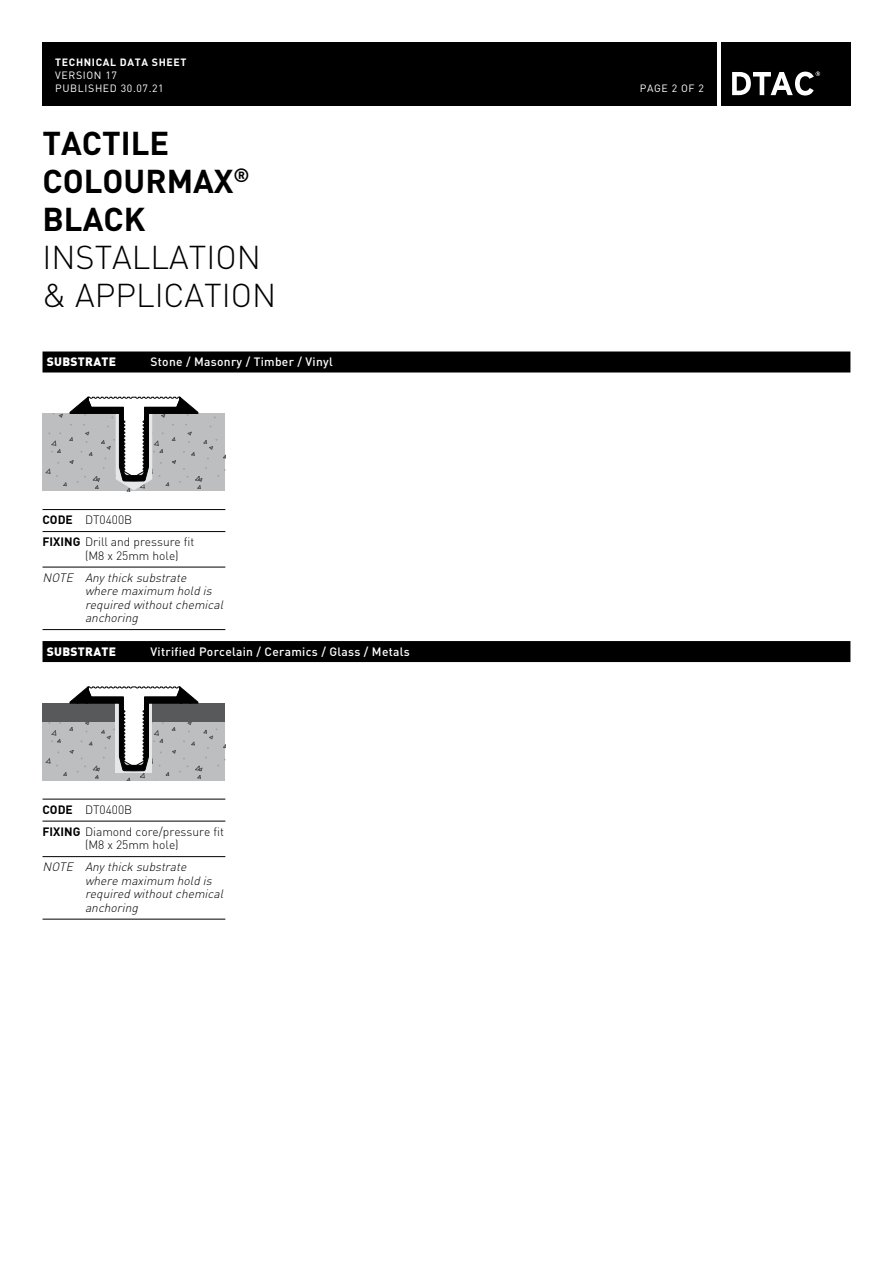
<style>
.page{position:relative;width:893px;height:1263px;background:#fff}
.page>*{position:absolute;margin:0;border:0;box-sizing:border-box;transform-origin:0 0}
.t1{font:300 32.7px/38.1px "DIN";color:#000}
.t2{font:700 32.7px/38.1px "DIN";color:#000}
.t3{font:italic 300 12px/13.5px "DIN";color:#000}
.t4{font:300 12px/22px "DIN";color:#000}
.t5{font:500 12px "DIN";letter-spacing:.025em;color:#fff}
.t6{font:900 12px "DIN";letter-spacing:.025em;color:#fff}
.t7{font:10.5px/12.8px "DIN";letter-spacing:.06em;color:#fff}
.t8{font:700 10.5px "DIN";letter-spacing:.06em;color:#fff}
.s1{font-weight:700}
</style>
<div class="page">
<div style="left:43px;top:43px;width:674px;height:63px;background:#000"></div>
<div style="left:721px;top:43px;width:129px;height:63px;background:#000"></div>
<svg style="left:732px;top:71px;width:88px;height:24px"></svg>
<svg style="left:46px;top:396px;width:179px;height:96px"></svg>
<svg style="left:46px;top:686px;width:179px;height:94px"></svg>
<div style="left:43px;top:351px;width:807px;height:21px;background:#000"></div>
<div style="left:43px;top:641px;width:807px;height:21px;background:#000"></div>
<hr style="left:43px;top:509px;width:182px;height:1px;background:#000">
<hr style="left:43px;top:531px;width:182px;height:1px;background:#000">
<hr style="left:43px;top:567px;width:182px;height:1px;background:#000">
<hr style="left:43px;top:629px;width:182px;height:1px;background:#000">
<hr style="left:43px;top:799px;width:182px;height:1px;background:#000">
<hr style="left:43px;top:821px;width:182px;height:1px;background:#000">
<hr style="left:43px;top:856px;width:182px;height:1px;background:#000">
<hr style="left:43px;top:919px;width:182px;height:1px;background:#000">
<p class="t8" style="left:55px;top:55px;width:133px">TECHNICAL DATA SHEET</p>
<p class="t7" style="left:55px;top:68px;width:110px">VERSION 17<br>PUBLISHED 30.07.21</p>
<h1 class="t2" style="left:43px;top:122px;width:209px">TACTILE<br>COLOURMAX<sup>®<br></sup>BLACK</h1>
<h1 class="t1" style="left:43px;top:238px;width:235px">INSTALLATION &amp; APPLICATION</h1>
<p class="t6" style="left:47px;top:354px;width:71px">SUBSTRATE</p>
<p class="t5" style="left:151px;top:354px;width:184px">Stone / Masonry / Timber / Vinyl</p>
<p class="t4" style="left:43px;top:509px;width:153px"><span class="s1">CODE</span> DT0400B<br><span class="s1">FIXING</span> Drill and pressure fit</p>
<p class="t4" style="left:85px;top:544px;width:95px">(M8 x 25mm hole)</p>
<p class="t3" style="left:85px;top:571px;width:143px;text-indent:-43px">NOTE Anythick substrate where maximum hold is required withoutchemical anchoring</p>
<p class="t6" style="left:47px;top:643px;width:71px">SUBSTRATE</p>
<p class="t5" style="left:151px;top:644px;width:261px">Vitrified Porcelain / Ceramics / Glass / Metals</p>
<p class="t4" style="left:43px;top:798px;width:183px"><span class="s1">CODE</span> DT0400B<br><span class="s1">FIXING</span> Diamond core/pressure fit</p>
<p class="t4" style="left:85px;top:834px;width:95px">(M8 x 25mm hole)</p>
<p class="t3" style="left:85px;top:860px;width:143px;text-indent:-43px">NOTE Anythick substrate where maximum hold is required withoutchemical anchoring</p>
<p class="t7" style="left:640px;top:81px;width:66px">PAGE 2 OF 2</p>
</div>
